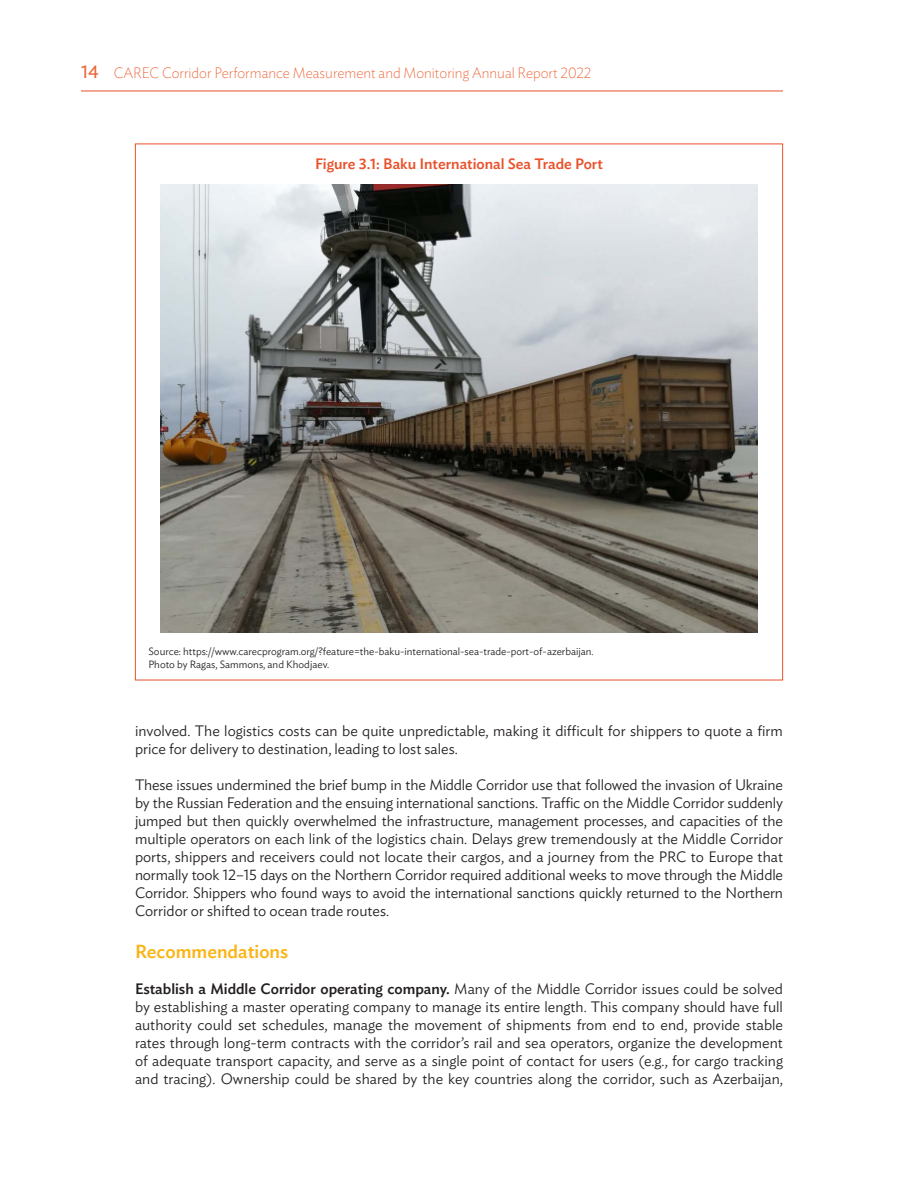
<style>
.page{position:relative;width:918px;height:1188px;background:#fff}
.page>*{position:absolute;margin:0;border:0;box-sizing:border-box;transform-origin:0 0}
.Head_2{font:500 18.75px "Ideal Sans";color:#fbb416}
.Body_Text{font:300 15px/18px "Ideal Sans";color:#231f20;text-align:justify}
.t1{font:200 15px "Ideal Sans";color:#ec6538;scale:.95 1}
.Fig_Tab_Title{font:500 15px "Ideal Sans";color:#ea512a}
.Source_2{font:300 10.5px "Ideal Sans";color:#231f20}
.s1{font-weight:400;font-size:18px}
.s2{font-weight:500}
</style>
<div class="page">
<hr style="left:81px;top:91px;width:702px;height:1px;background:#ea512a">
<img style="left:161px;top:185px;width:597px;height:448px">
<p class="t1" style="left:81px;top:62px;width:539px"><span class="s1">14</span> CAREC Corridor Performance Measurement and Monitoring Annual Report 2022</p>
<p class="Fig_Tab_Title" style="left:315px;top:152px;width:289px">Figure 3.1: Baku International Sea Trade Port</p>
<p class="Source_2" style="left:148px;top:643px;width:447px">Source: https://www.carecprogram.org/?feature=the-baku-international-sea-trade-port-of-azerbaijan.</p>
<p class="Source_2" style="left:148px;top:656px;width:182px">Photo by Ragas, Sammons, and Khodjaev.</p>
<p class="Body_Text" style="left:135px;top:720px;width:649px">involved. The logistics costs can be quite unpredictable, making it difficult for shippers to quote a firm price for delivery to destination, leading to lost sales.</p>
<p class="Body_Text" style="left:135px;top:774px;width:650px">These issues undermined the brief bump in the Middle Corridor use that followed the invasion of Ukraine by the Russian Federation and the ensuing international sanctions. Traffic on the Middle Corridor suddenly jumped but then quickly overwhelmed the infrastructure, management processes, and capacities of the multiple operators on each link of the logistics chain. Delays grew tremendously at the Middle Corridor ports, shippers and receivers could not locate their cargos, and a journey from the PRC to Europe that normally took 12–15 days on the Northern Corridor required additional weeks to move through the Middle Corridor. Shippers who found ways to avoid the international sanctions quickly returned to the Northern Corridor or shifted to ocean trade routes.</p>
<p class="Head_2" style="left:135px;top:937px;width:155px">Recommendations</p>
<p class="Body_Text" style="left:135px;top:978px;width:650px"><span class="s2">Establish a Middle Corridor operating company.</span> Many of the Middle Corridor issues could be solved by establishing a master operating company to manage its entire length. This company should have full authority could set schedules, manage the movement of shipments from end to end, provide stable rates through long-term contracts with the corridor’s rail and sea operators, organize the development of adequate transport capacity, and serve as a single point of contact for users (e.g., for cargo tracking and tracing). Ownership could be shared by the key countries along the corridor, such as Azerbaijan,</p>
</div>
